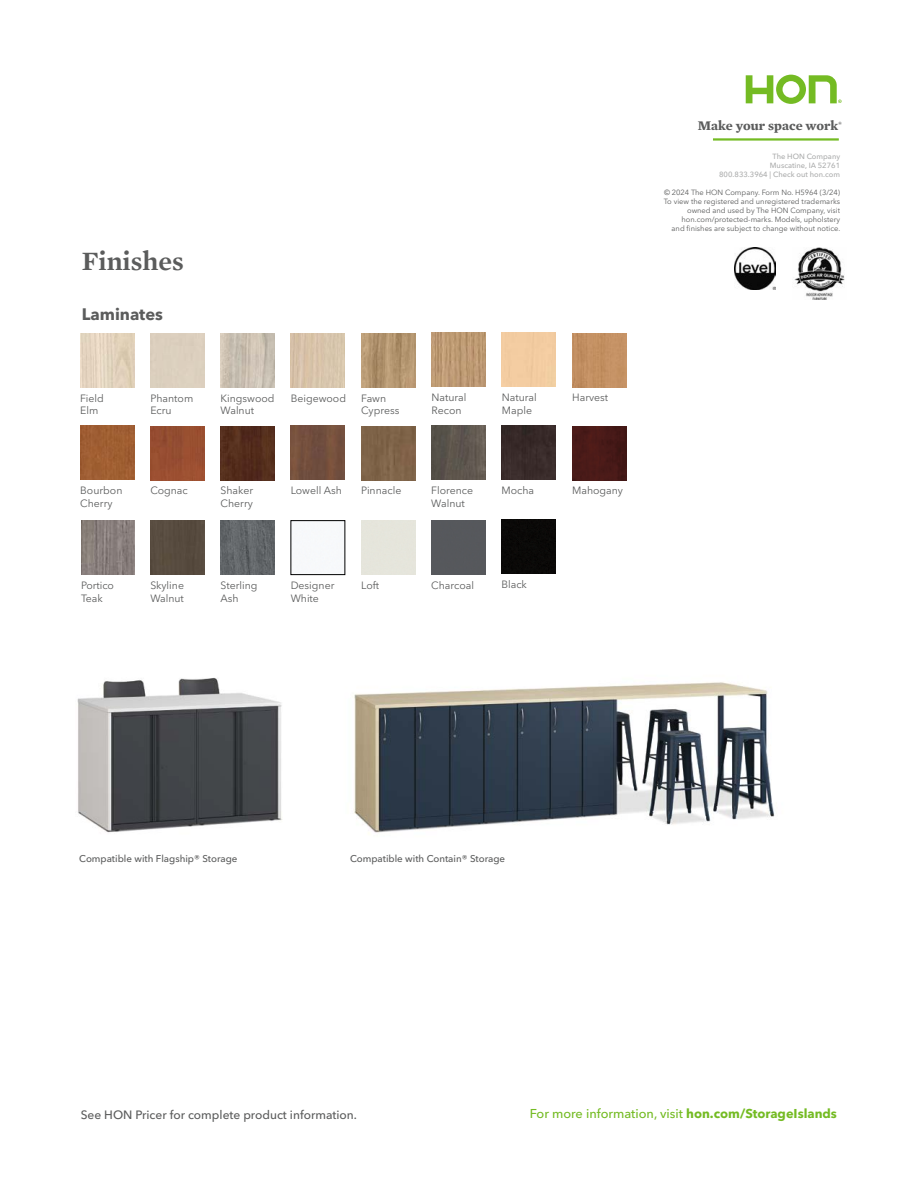
<style>
.page{position:relative;width:918px;height:1188px;background:#fff}
.page>*{position:absolute;margin:0;border:0;box-sizing:border-box;transform-origin:0 0}
.t1{font:600 27px "Mercury Text G1";color:#5b5c5c}
.t2{font:700 16.5px "Avenir Next LT Pro";color:#5b5c5c}
.t3{font:700 13.5px "Mercury Text G1";color:#5b5c5c}
.t4{font:500 12.75px "Avenir Next LT Pro";color:#74bb23}
.t5{font:500 12px "Avenir Next LT Pro";color:#5b5c5c}
.t6{font:10.5px/12.6px "Avenir Next LT Pro";color:#5b5c5c}
.t7{font:500 9.75px "Avenir Next LT Pro";color:#5b5c5c}
.t8{font:7.5px/9px "Avenir Next LT Pro";color:#5b5c5c;text-align:right}
.t9{font:500 7.5px/9px "Avenir Next LT Pro";color:#acadad;text-align:right}
.s1{font-weight:700}
</style>
<div class="page">
<img style="left:794px;top:248px;width:51px;height:51px">
<img style="left:734px;top:248px;width:42px;height:41px">
<div style="left:501px;top:425px;width:54px;height:54px;background:#382a29"></div>
<img style="left:432px;top:333px;width:54px;height:54px">
<img style="left:221px;top:333px;width:54px;height:54px">
<div style="left:150px;top:520px;width:54px;height:54px;background:#574b3f"></div>
<div style="left:572px;top:333px;width:54px;height:54px;background:#c49163"></div>
<img style="left:431px;top:425px;width:54px;height:54px">
<div style="left:150px;top:426px;width:54px;height:54px;background:#984e31"></div>
<div style="left:431px;top:521px;width:54px;height:54px;background:#56585c"></div>
<img style="left:80px;top:333px;width:54px;height:54px">
<div style="left:361px;top:426px;width:54px;height:54px;background:#7f6348"></div>
<img style="left:81px;top:520px;width:54px;height:54px">
<img style="left:221px;top:426px;width:54px;height:54px">
<div style="left:501px;top:520px;width:54px;height:54px;background:#0a0908"></div>
<img style="left:291px;top:333px;width:54px;height:54px">
<div style="left:80px;top:426px;width:54px;height:54px;background:#9f5e32"></div>
<div style="left:291px;top:520px;width:54px;height:55px;border:1px solid #000"></div>
<img style="left:221px;top:520px;width:54px;height:54px">
<img style="left:572px;top:426px;width:54px;height:54px">
<img style="left:291px;top:426px;width:54px;height:54px">
<img style="left:361px;top:333px;width:54px;height:54px">
<img style="left:77px;top:678px;width:205px;height:155px">
<img style="left:353px;top:682px;width:422px;height:152px">
<svg style="left:746px;top:75px;width:96px;height:29px"></svg>
<hr style="left:713px;top:138px;width:126px;height:3px;background:#74bb23">
<p class="t3" style="left:698px;top:115px;width:145px">Make your space work<sup>®</sup></p>
<h1 class="t1" style="left:82px;top:240px;width:104px">Finishes</h1>
<h2 class="t2" style="left:82px;top:304px;width:83px">Laminates</h2>
<p class="t6" style="left:80px;top:392px;width:25px">Field<br>Elm</p>
<p class="t6" style="left:80px;top:484px;width:44px">Bourbon<br>Cherry</p>
<p class="t6" style="left:150px;top:392px;width:44px">Phantom<br>Ecru</p>
<p class="t6" style="left:150px;top:484px;width:39px">Cognac</p>
<p class="t6" style="left:221px;top:392px;width:55px">Kingswood<br>Walnut</p>
<p class="t6" style="left:291px;top:392px;width:57px">Beigewood</p>
<p class="t6" style="left:361px;top:392px;width:40px">Fawn<br>Cypress</p>
<p class="t6" style="left:432px;top:392px;width:36px">Natural<br>Recon</p>
<p class="t6" style="left:502px;top:391px;width:36px">Natural<br>Maple</p>
<p class="t6" style="left:572px;top:391px;width:38px">Harvest</p>
<p class="t6" style="left:221px;top:484px;width:34px">Shaker<br>Cherry</p>
<p class="t6" style="left:501px;top:484px;width:34px">Mocha</p>
<p class="t6" style="left:431px;top:484px;width:43px">Florence<br>Walnut</p>
<p class="t6" style="left:291px;top:484px;width:53px">Lowell Ash</p>
<p class="t6" style="left:572px;top:484px;width:52px">Mahogany</p>
<p class="t6" style="left:361px;top:484px;width:42px">Pinnacle</p>
<p class="t6" style="left:81px;top:579px;width:35px">Portico</p>
<p class="t6" style="left:361px;top:579px;width:19px">Loft</p>
<p class="t6" style="left:81px;top:592px;width:23px">Teak</p>
<p class="t6" style="left:150px;top:579px;width:35px">Skyline<br>Walnut</p>
<p class="t6" style="left:221px;top:579px;width:38px">Sterling<br>Ash</p>
<p class="t6" style="left:291px;top:579px;width:45px">Designer<br>White</p>
<p class="t6" style="left:431px;top:579px;width:44px">Charcoal</p>
<p class="t6" style="left:501px;top:578px;width:27px">Black</p>
<p class="t9" style="left:719px;top:152px;width:122px">The HON Company<br>Muscatine, IA 52761<br>800.833.3964 | Check out hon.com</p>
<p class="t8" style="left:664px;top:188px;width:178px">© 2024 The HON Company. Form No. H5964 (3/24)<br>To view the registered and unregistered trademarks owned and used by The HON Company, visit hon.com/protected-marks. Models, upholstery<br>and finishes are subject to change without notice.</p>
<p class="t7" style="left:79px;top:852px;width:160px">Compatible with Flagship® Storage</p>
<p class="t7" style="left:350px;top:852px;width:157px">Compatible with Contain® Storage</p>
<p class="t5" style="left:81px;top:1108px;width:278px">See HON Pricer for complete product information.</p>
<p class="t4" style="left:530px;top:1106px;width:309px">For more information, visit <span class="s1">hon.com/StorageIslands</span></p>
</div>
